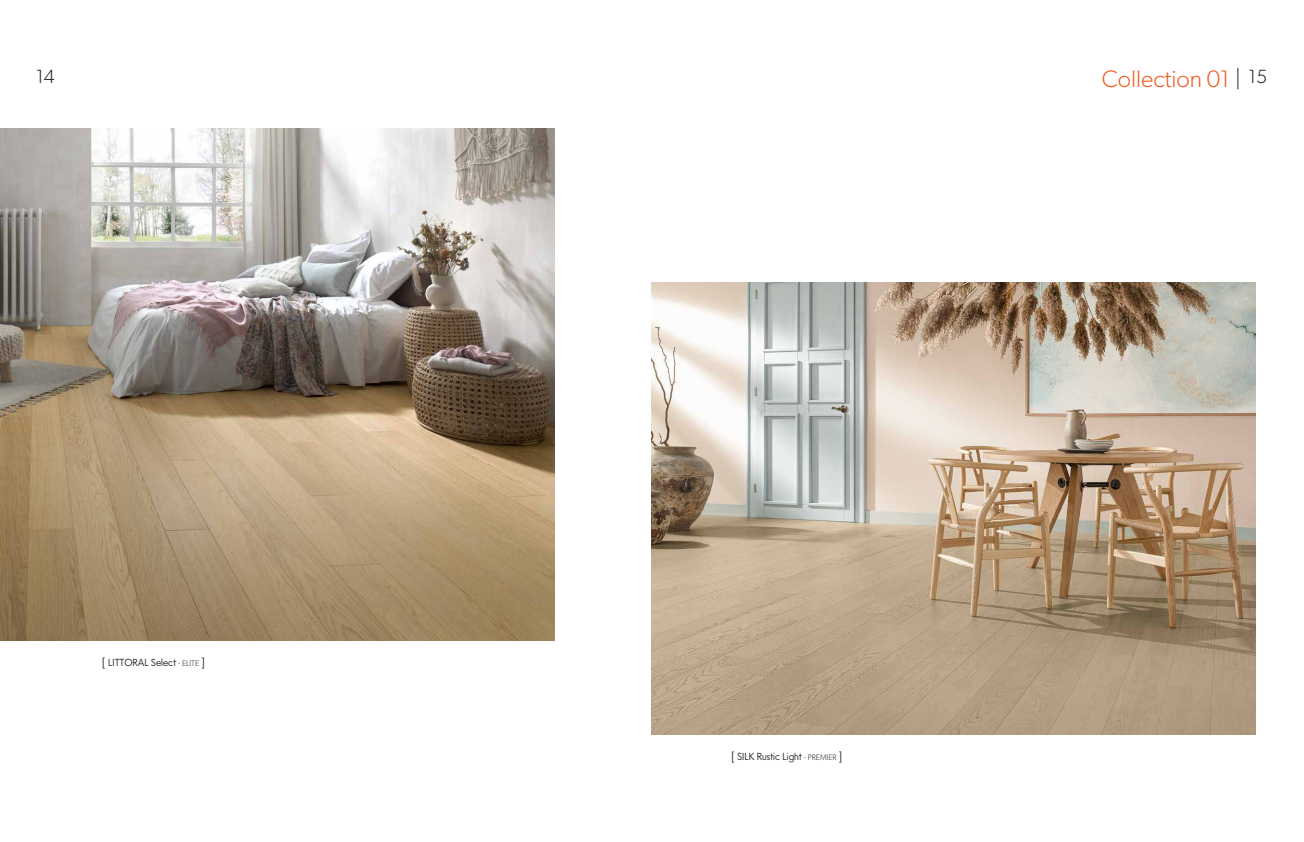
<style>
.page{position:relative;width:1304px;height:842px;background:#fff}
.page>*{position:absolute;margin:0;border:0;box-sizing:border-box;transform-origin:0 0}
.t1{font:300 24px "Gibson";color:#f15921}
.t2{font:300 19.2px "Gibson";color:#231f20}
.t3{font:300 10px "JT Energy";color:#231f20}
.s1{font-weight:100;color:#231f20}
.s2{font-size:10.7px}
.s3{font-family:"Gibson";font-size:8px}
</style>
<div class="page">
<img style="left:652px;top:282px;width:603px;height:453px">
<img style="left:0;top:129px;width:554px;height:512px">
<h1 class="t1" style="left:1102px;top:64px;width:141px">Collection 01 <span class="s1">|</span></h1>
<h2 class="t2" style="left:36px;top:65px;width:20px">14</h2>
<h2 class="t2" style="left:1248px;top:65px;width:20px">15</h2>
<p class="t3" style="left:102px;top:655px;width:104px"><span class="s2">[</span> LITTORAL Select <span class="s3">- ELITE</span> <span class="s2">]</span></p>
<p class="t3" style="left:731px;top:748px;width:112px"><span class="s2">[</span> SILK Rustic Light <span class="s3">- PREMIER</span> <span class="s2">]</span></p>
</div>
